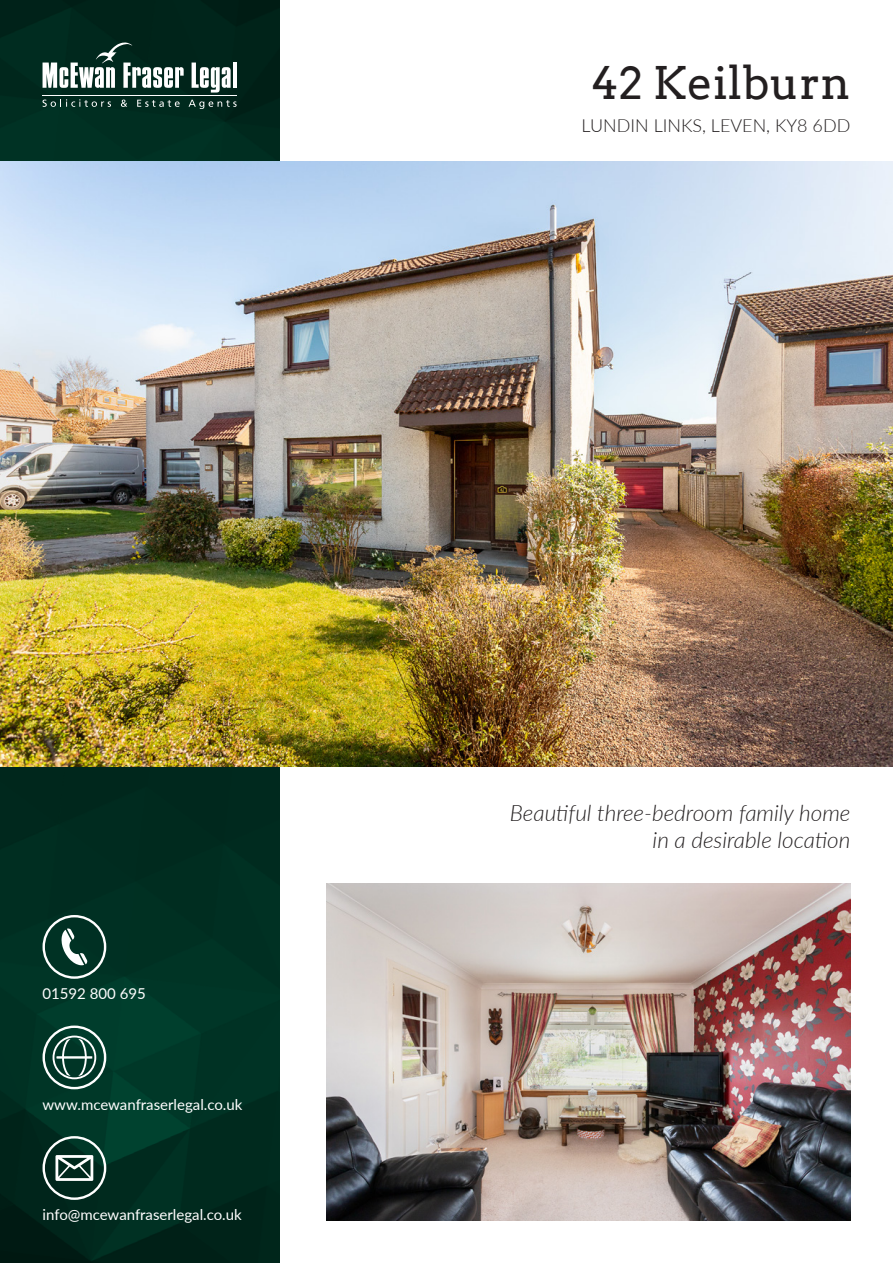
<style>
.page{position:relative;width:893px;height:1263px;background:#fff}
.page>*{position:absolute;margin:0;border:0;box-sizing:border-box;transform-origin:0 0}
.t1{font:45px "Arvo";color:#231f20}
.t2{font:italic 300 22.5px/27px "Lato";color:#231f20;text-align:right}
.t3{font:300 18px "Lato";color:#231f20}
.t4{font:15px "Lato";color:#fff}
</style>
<div class="page">
<img style="left:0;top:0;width:279px;height:1263px">
<img style="left:0;top:162px;width:893px;height:605px">
<svg style="left:43px;top:43px;width:141px;height:45px"></svg>
<svg style="left:192px;top:63px;width:39px;height:30px"></svg>
<hr style="left:233px;top:63px;width:4px;height:25px;background:#fff">
<hr style="left:43px;top:95px;width:194px;height:1px;background:#fff">
<svg style="left:43px;top:99px;width:68px;height:8px"></svg>
<svg style="left:121px;top:100px;width:6px;height:7px"></svg>
<svg style="left:137px;top:100px;width:43px;height:7px"></svg>
<svg style="left:189px;top:100px;width:48px;height:9px"></svg>
<img style="left:326px;top:883px;width:524px;height:337px">
<svg style="left:43px;top:915px;width:63px;height:64px;background:#335a4f"></svg>
<svg style="left:43px;top:1025px;width:63px;height:64px;background:#3a6559"></svg>
<svg style="left:43px;top:1136px;width:63px;height:64px;background:#3a5b52"></svg>
<p class="t4" style="left:43px;top:983px;width:105px">01592 800 695</p>
<p class="t4" style="left:43px;top:1094px;width:201px">www.mcewanfraserlegal.co.uk</p>
<p class="t4" style="left:43px;top:1204px;width:201px">info@mcewanfraserlegal.co.uk</p>
<h1 class="t1" style="left:591px;top:55px;width:261px">42 Keilburn</h1>
<p class="t3" style="left:582px;top:113px;width:270px">LUNDIN LINKS, LEVEN, KY8 6DD</p>
<h2 class="t2" style="left:510px;top:798px;width:342px">Beautiful three-bedroom family home in a desirable location</h2>
</div>
